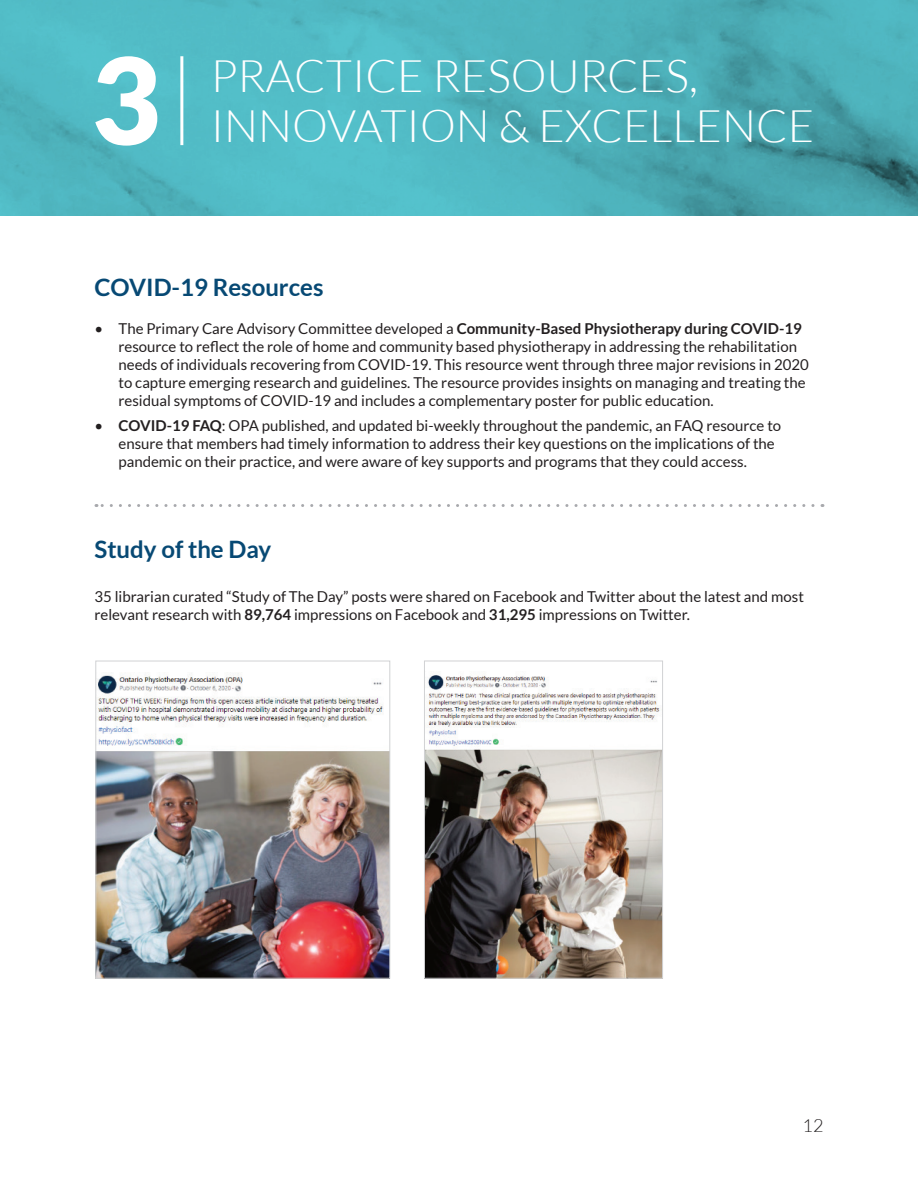
<style>
.page{position:relative;width:918px;height:1188px;background:#fff}
.page>*{position:absolute;margin:0;border:0;box-sizing:border-box;transform-origin:0 0}
.t1{font:900 120px "Lato";color:#fff}
.t2{font:300 45px "Lato";color:#fff}
.t3{font:700 24px "Lato";color:#074974}
.t4{font:300 18px "Lato";color:#231f20}
.OPA_Basic_Paragraph{font:15px/18px "Lato";color:#231f20}
.s1{font-weight:700}
</style>
<div class="page">
<img style="left:0;top:0;width:918px;height:215px">
<hr style="left:180px;top:56px;width:3px;height:89px;background:#fff">
<svg style="left:96px;top:504px;width:717px;height:3px"></svg>
<img style="left:97px;top:673px;width:291px;height:304px">
<div style="left:95px;top:661px;width:295px;height:318px;border:1px solid #d1d2d4"></div>
<img style="left:426px;top:675px;width:235px;height:302px">
<div style="left:424px;top:661px;width:239px;height:318px;border:1px solid #d1d2d4"></div>
<p class="t1" style="left:91px;top:30px;width:71px">3</p>
<p class="t2" style="left:211px;top:52px;width:489px">PRACTICE RESOURCES,</p>
<p class="t2" style="left:211px;top:102px;width:605px">INNOVATION &amp; EXCELLENCE</p>
<h2 class="t3" style="left:94px;top:274px;width:231px">COVID-19 Resources</h2>
<p class="OPA_Basic_Paragraph" style="left:118px;top:320px;width:692px;text-indent:-24px">• The Primary Care Advisory Committee developed a <span class="s1">Community-Based Physiotherapy during COVID-19 </span>resource to reflect the role of home and community based physiotherapy in addressing the rehabilitation needs of individuals recovering from COVID-19. This resource went through three major revisions in 2020 to capture emerging research and guidelines. The resource provides insights on managing and treating the residual symptoms of COVID-19 and includes a complementary poster for public education.</p>
<p class="OPA_Basic_Paragraph" style="left:118px;top:417px;width:664px;text-indent:-24px">• <span class="s1">COVID-19 FAQ</span>: OPA published, and updated bi-weekly throughout the pandemic, an FAQ resource to ensure that members had timely information to address their key questions on the implications of the pandemic on their practice, and were aware of key supports and programs that they could access.</p>
<h2 class="t3" style="left:94px;top:536px;width:178px">Study of the Day</h2>
<p class="OPA_Basic_Paragraph" style="left:94px;top:587px;width:711px">35 librarian curated “Study of The Day” posts were shared on Facebook and Twitter about the latest and most relevant research with <span class="s1">89,764</span> impressions on Facebook and <span class="s1">31,295</span> impressions on Twitter.</p>
<p class="t4" style="left:803px;top:1116px;width:22px">12</p>
</div>
